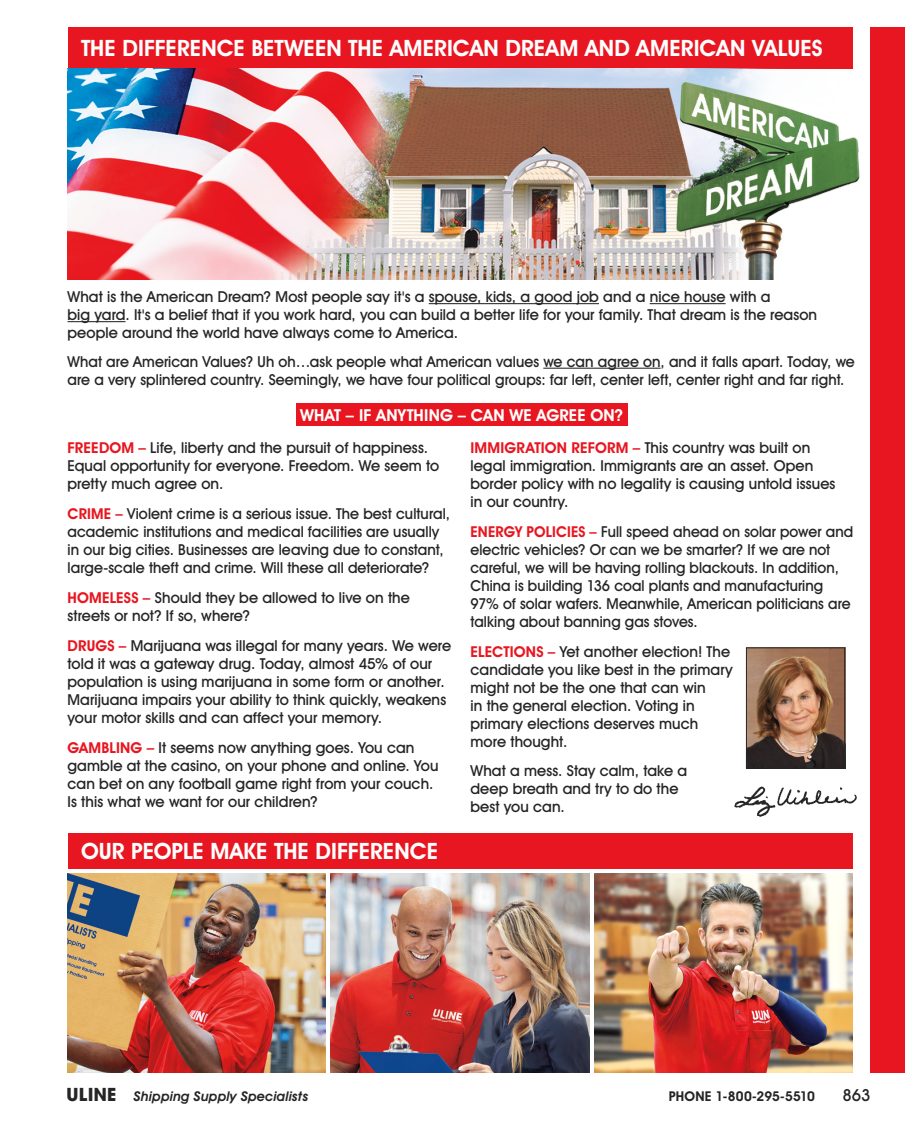
<style>
.page{position:relative;width:905px;height:1121px;background:#fff}
.page>*{position:absolute;margin:0;border:0;box-sizing:border-box;transform-origin:0 0}
.t1{font:700 22.5px "Uline Two Knine";letter-spacing:.005em;color:#fff}
.Body_Copy{font:700 16.5px "Uline Two Knine";letter-spacing:.01em;color:#fff}
.t2{font:16.5px "Uline Two Knine";color:#252525}
.Body_Copy_with_Lead{font:15px/18px "Uline Two Knine";letter-spacing:.005em;color:#252525}
.Body_Copy-2{font:15px/18px "Uline Two Knine";letter-spacing:.005em;color:#252525}
.t3{font:italic 13.5px "Uline Two Knine";letter-spacing:.005em;color:#252525}
.t4{font:700 13.5px "Uline Two Knine";letter-spacing:.005em;color:#252525}
.s1{font-weight:700;color:#e81620}
.s2{font-style:normal;font-size:18.3px}
</style>
<div class="page">
<div style="left:870px;top:27px;width:34px;height:1045px;background:#e81620"></div>
<div style="left:68px;top:27px;width:784px;height:41px;background:#e81620"></div>
<img style="left:734px;top:786px;width:123px;height:31px">
<img style="left:748px;top:649px;width:95px;height:117px">
<div style="left:746px;top:647px;width:99px;height:121px;border:1px solid #252525"></div>
<img style="left:68px;top:68px;width:792px;height:212px">
<img style="left:594px;top:873px;width:258px;height:199px">
<div style="left:68px;top:833px;width:784px;height:36px;background:#e81620"></div>
<img style="left:68px;top:873px;width:258px;height:199px">
<img style="left:331px;top:873px;width:258px;height:199px">
<hr style="left:429px;top:303px;width:170px;height:1px;background:#252525">
<hr style="left:649px;top:303px;width:76px;height:1px;background:#252525">
<hr style="left:68px;top:321px;width:57px;height:1px;background:#252525">
<hr style="left:543px;top:368px;width:117px;height:1px;background:#252525">
<div style="left:295px;top:403px;width:332px;height:23px;background:#e81620"></div>
<p class="t1" style="left:81px;top:34px;width:743px">THE DIFFERENCE BETWEEN THE AMERICAN DREAM AND AMERICAN VALUES</p>
<p class="Body_Copy-2" style="left:68px;top:288px;width:751px">What is the American Dream? Most people say it's a spouse, kids, a good job and a nice house with a<br>big yard. It's a belief that if you work hard, you can build a better life for your family. That dream is the reason people around the world have always come to America.</p>
<p class="Body_Copy-2" style="left:68px;top:352px;width:788px">What are American Values? Uh oh…ask people what American values we can agree on, and it falls apart. Today, we are a very splintered country. Seemingly, we have four political groups: far left, center left, center right and far right.</p>
<p class="Body_Copy" style="left:300px;top:405px;width:324px">WHAT – IF ANYTHING – CAN WE AGREE ON?</p>
<p class="Body_Copy_with_Lead" style="left:68px;top:438px;width:373px"><span class="s1">FREEDOM –</span> Life, liberty and the pursuit of happiness.<br>Equal opportunity for everyone. Freedom. We seem to pretty much agree on.</p>
<p class="Body_Copy_with_Lead" style="left:68px;top:504px;width:384px"><span class="s1">CRIME –</span> Violent crime is a serious issue. The best cultural, academic institutions and medical facilities are usually in our big cities. Businesses are leaving due to constant, large-scale theft and crime. Will these all deteriorate?</p>
<p class="Body_Copy_with_Lead" style="left:68px;top:588px;width:344px"><span class="s1">HOMELESS –</span> Should they be allowed to live on the streets or not? If so, where?</p>
<p class="Body_Copy_with_Lead" style="left:68px;top:636px;width:385px"><span class="s1">DRUGS –</span> Marijuana was illegal for many years. We were told it was a gateway drug. Today, almost 45% of our population is using marijuana in some form or another.<br>Marijuana impairs your ability to think quickly, weakens your motor skills and can affect your memory.</p>
<p class="Body_Copy_with_Lead" style="left:68px;top:738px;width:372px"><span class="s1">GAMBLING –</span> It seems now anything goes. You can gamble at the casino, on your phone and online. You can bet on any football game right from your couch.<br>Is this what we want for our children?</p>
<p class="t1" style="left:81px;top:837px;width:358px">OUR PEOPLE MAKE THE DIFFERENCE</p>
<p class="Body_Copy_with_Lead" style="left:470px;top:438px;width:366px"><span class="s1">IMMIGRATION REFORM –</span> This country was built on legal immigration. Immigrants are an asset. Open border policy with no legality is causing untold issues in our country.</p>
<p class="Body_Copy_with_Lead" style="left:470px;top:522px;width:384px"><span class="s1">ENERGY POLICIES –</span> Full speed ahead on solar power and electric vehicles? Or can we be smarter? If we are not careful, we will be having rolling blackouts. In addition, China is building 136 coal plants and manufacturing 97% of solar wafers. Meanwhile, American politicians are talking about banning gas stoves.</p>
<p class="Body_Copy_with_Lead" style="left:470px;top:642px;width:264px"><span class="s1">ELECTIONS –</span> Yet another election! The candidate you like best in the primary might not be the one that can win<br>in the general election. Voting in primary elections deserves much more thought.</p>
<p class="Body_Copy-2" style="left:470px;top:761px;width:218px">What a mess. Stay calm, take a deep breath and try to do the best you can.</p>
<p class="t3" style="left:68px;top:1088px;width:242px"><span class="s2">∏</span> Shipping Supply Specialists</p>
<p class="t4" style="left:669px;top:1088px;width:147px">PHONE 1-800-295-5510</p>
<p class="t2" style="left:842px;top:1085px;width:29px">863</p>
</div>
